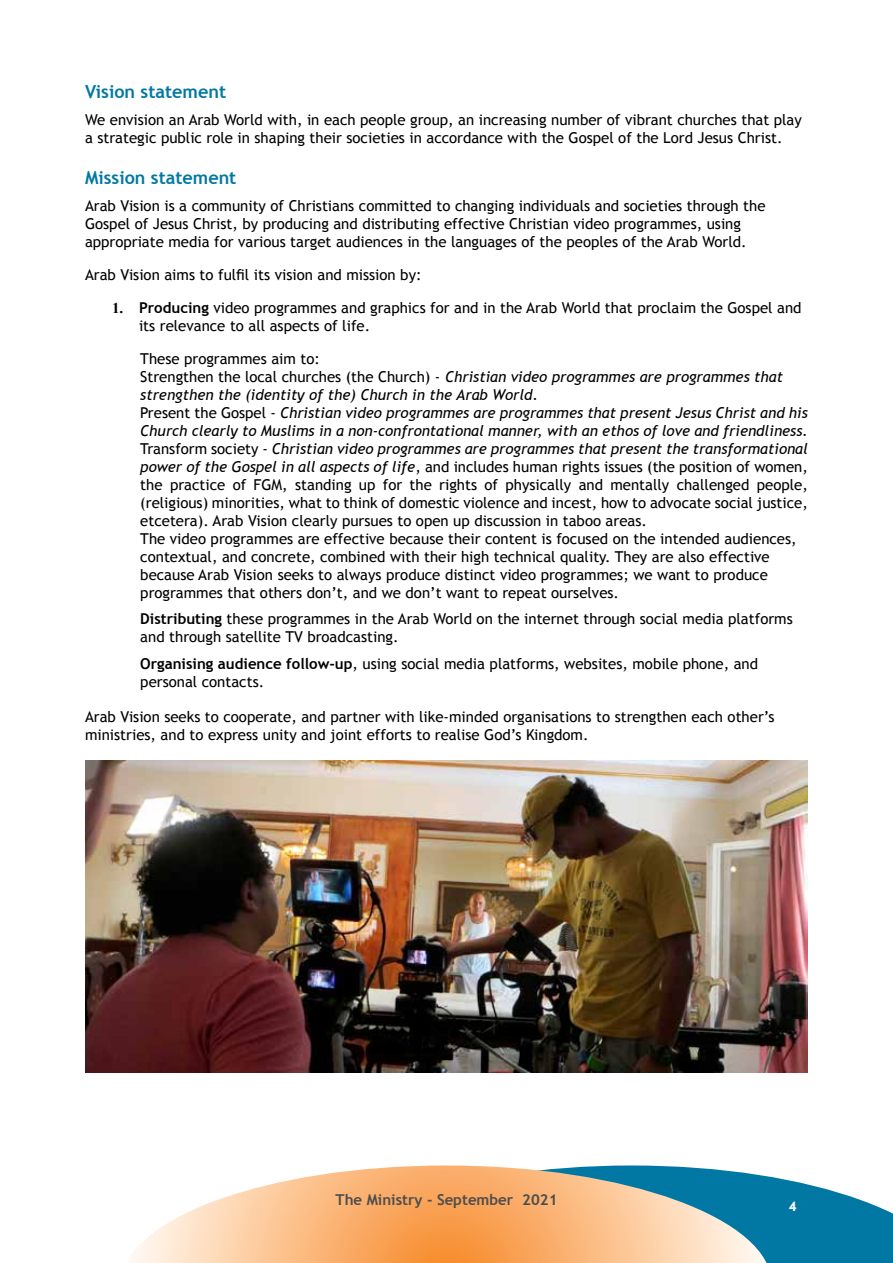
<style>
.page{position:relative;width:893px;height:1263px;background:#fff}
.page>*{position:absolute;margin:0;border:0;box-sizing:border-box;transform-origin:0 0}
.t1{font:700 19.5px "Win Soft Pro";color:#fff}
.t2{font:700 18px "Trebuchet MS";color:#0078a3}
.t3{font:15px/18px "Trebuchet MS";color:#000}
.t4{font:700 15px "Trebuchet MS";color:#4d4d4d}
.s1{font-family:"Times New Roman";font-weight:700}
.s2{font-weight:700}
.s3{font-style:italic}
</style>
<div class="page">
<svg style="left:772px;top:1177px;width:121px;height:86px;fill:#0078a3"></svg>
<svg style="left:130px;top:1165px;width:642px;height:98px;background:#debe99"></svg>
<img style="left:85px;top:761px;width:723px;height:312px">
<p class="t2" style="left:85px;top:81px;width:143px">Vision statement</p>
<p class="t3" style="left:85px;top:111px;width:718px">We envision an Arab World with, in each people group, an increasing number of vibrant churches that play a strategic public role in shaping their societies in accordance with the Gospel of the Lord Jesus Christ.</p>
<p class="t2" style="left:85px;top:167px;width:153px">Mission statement</p>
<p class="t3" style="left:85px;top:197px;width:682px">Arab Vision is a community of Christians committed to changing individuals and societies through the<br>Gospel of Jesus Christ, by producing and distributing effective Christian video programmes, using appropriate media for various target audiences in the languages of the peoples of the Arab World.</p>
<p class="t3" style="left:85px;top:266px;width:338px">Arab Vision aims to fulfil its vision and mission by:</p>
<p class="t3" style="left:139px;top:299px;width:664px;text-indent:-27px"><span class="s1">1.</span> <span class="s2">Producing</span> video programmes and graphics for and in the Arab World that proclaim the Gospel and its relevance to all aspects of life.</p>
<p class="t3" style="left:140px;top:350px;width:669px">These programmes aim to:<br>Strengthen the local churches (the Church) - <span class="s3">Christian video programmes are programmes that strengthen the (identity of the) Church in the Arab World.<br></span>Present the Gospel <span class="s3">- Christian video programmes are programmes that present Jesus Christ and his Church clearly to Muslims in a non-confrontational manner, with an ethos of love and friendliness.<br></span>Transform society - <span class="s3">Christian video programmes are programmes that present the transformational power of the Gospel in all aspects of life</span>, and includes human rights issues (the position of women, the practice of FGM, standing up for the rights of physically and mentally challenged people, (religious) minorities, what to think of domestic violence and incest, how to advocate social justice, etcetera). Arab Vision clearly pursues to open up discussion in taboo areas.<br>The video programmes are effective because their content is focused on the intended audiences, contextual, and concrete, combined with their high technical quality. They are also effective because Arab Vision seeks to always produce distinct video programmes; we want to produce programmes that others don’t, and we don’t want to repeat ourselves.</p>
<p class="t3" style="left:140px;top:610px;width:654px"><span class="s2">Distributing</span> these programmes in the Arab World on the internet through social media platforms and through satellite TV broadcasting.</p>
<p class="t3" style="left:140px;top:655px;width:619px"><span class="s2">Organising audience follow-up</span>, using social media platforms, websites, mobile phone, and personal contacts.</p>
<p class="t3" style="left:85px;top:708px;width:691px">Arab Vision seeks to cooperate, and partner with like-minded organisations to strengthen each other’s ministries, and to express unity and joint efforts to realise God’s Kingdom.</p>
<p class="t4" style="left:335px;top:1190px;width:223px">The Ministry - September 2021</p>
<h1 class="t1" style="left:789px;top:1192px;width:9px">4</h1>
</div>
